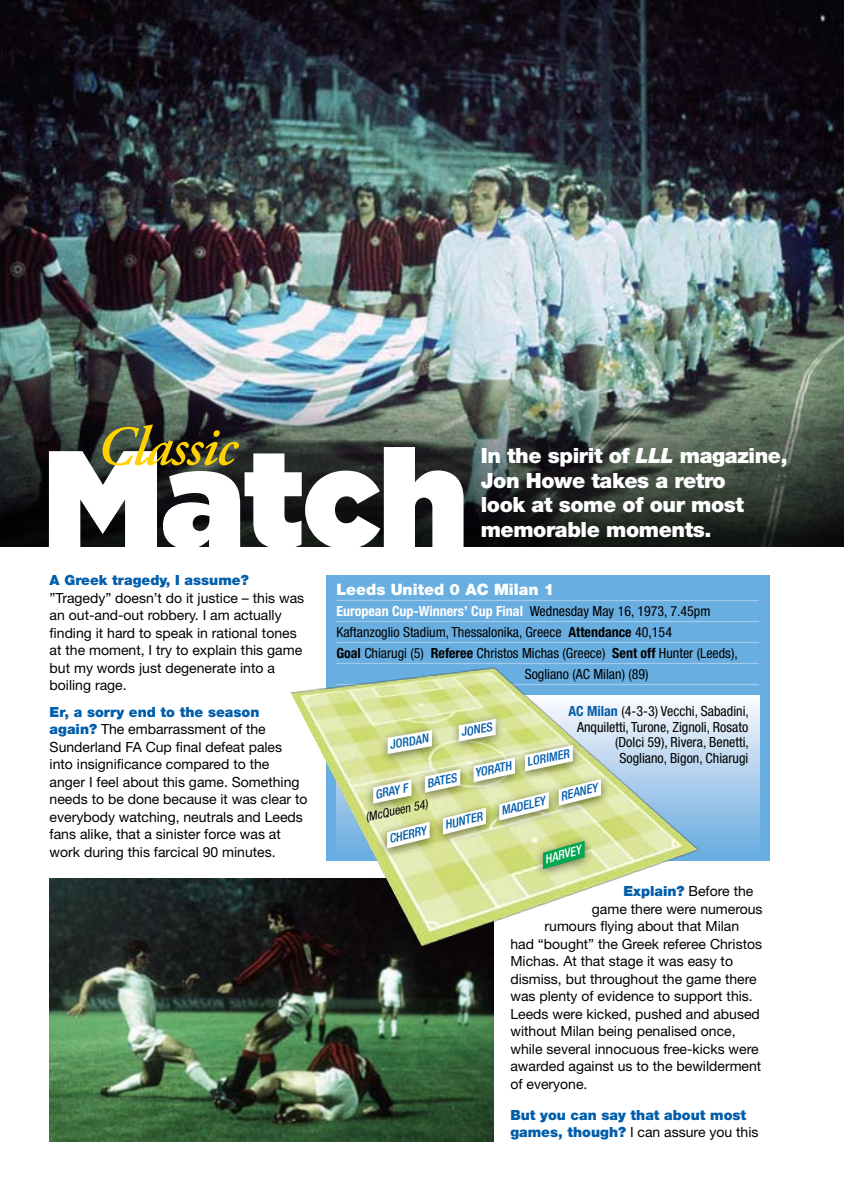
<style>
.page{position:relative;width:844px;height:1191px;background:#fff}
.page>*{position:absolute;margin:0;border:0;box-sizing:border-box;transform-origin:0 0}
.t1{font:137.03px "Gotham Ultra";letter-spacing:-.01em;color:#fff}
.t2{font:italic 600 56px "Adobe Garamond Pro";letter-spacing:-.02em;color:#ffd200}
.t3{font:900 21px/24.5px "Helvetica Neue";letter-spacing:-.02em;color:#fff}
.t4{font:900 15.75px "Helvetica Neue";color:#fff}
.t5{font:14px/17.5px "Helvetica Neue";color:#000}
.t6{font:condensed 14px/15.8px "Helvetica Neue";color:#000;text-align:right}
.t7{font:900 14px/17.5px "Helvetica Neue";color:#005daa}
.t8{font:700 condensed 14px "Helvetica Neue";color:#fff}
.t9{font:italic 500 condensed 12.25px "Helvetica Neue";color:#005daa}
.t10{font:italic condensed 12.25px "Helvetica Neue";color:#000}
.t11{font:italic 500 condensed 12.25px "Helvetica Neue";color:#fff}
.s1{font-style:italic}
.s2{font-weight:900;color:#005daa}
.s3{font-weight:400;color:#000}
.s4{font-weight:700}
.s5{font-weight:700;color:#005daa}
</style>
<div class="page">
<img style="left:50px;top:878px;width:443px;height:263px">
<div style="left:326px;top:574px;width:443px;height:286px;background:#68aee0"></div>
<div style="left:336px;top:695px;width:423px;height:165px;background:linear-gradient(to bottom,#fcf9fd,#65a9de)"></div>
<img style="left:0;top:0;width:843px;height:385px">
<svg style="left:0;top:385px;width:843px;height:161px;background:#363e3a"></svg>
<hr style="left:336px;top:600px;width:422px;height:1px;background:#a3c9eb">
<hr style="left:336px;top:621px;width:422px;height:1px;background:#a3c9eb">
<hr style="left:336px;top:642px;width:422px;height:1px;background:#a3c9eb">
<hr style="left:336px;top:663px;width:422px;height:1px;background:#a3c9eb">
<hr style="left:336px;top:684px;width:422px;height:1px;background:#a3c9eb">
<img style="left:286px;top:663px;width:423px;height:285px">
<div style="left:533px;top:833px;width:83px;height:68px;background:#000;opacity:.5"></div>
<div style="left:377px;top:772px;width:257px;height:106px;background:#000;opacity:.5"></div>
<svg style="left:357px;top:708px;width:259px;height:173px;background:#d6e1ac"></svg>
<h2 class="t2" style="left:97px;top:414px;width:141px">Classic</h2>
<h1 class="t1" style="left:43px;top:419px;width:425px">Match</h1>
<h3 class="t3" style="left:480px;top:443px;width:308px">In the spirit of <span class="s1">LLL</span> magazine,<br>Jon Howe takes a retro<br>look at some of our most memorable moments.</h3>
<p class="t7" style="left:50px;top:571px;width:200px">A Greek tragedy, I assume?</p>
<p class="t5" style="left:50px;top:589px;width:256px">”Tragedy” doesn’t do it justice – this was an out-and-out robbery. I am actually finding it hard to speak in rational tones at the moment, I try to explain this game but my words just degenerate into a boiling rage.</p>
<p class="t5" style="left:50px;top:702px;width:259px"><span class="s2">Er, a sorry end to the season again?</span> The embarrassment of the Sunderland FA Cup final defeat pales into insignificance compared to the anger I feel about this game. Something needs to be done because it was clear to everybody watching, neutrals and Leeds fans alike, that a sinister force was at work during this farcical 90 minutes.</p>
<p class="t4" style="left:336px;top:580px;width:219px">Leeds United 0 AC Milan 1</p>
<p class="t8" style="left:336px;top:602px;width:375px">European Cup-Winners’ Cup Final <span class="s3">Wednesday May 16, 1973, 7.45pm</span></p>
<p class="t6" style="left:336px;top:624px;width:337px">Kaftanzoglio Stadium, Thessalonika, Greece <span class="s4">Attendance</span> 40,154</p>
<p class="t6" style="left:336px;top:645px;width:403px"><span class="s4">Goal</span> Chiarugi (5) <span class="s4">Referee</span> Christos Michas (Greece) <span class="s4">Sent off</span> Hunter (Leeds),</p>
<p class="t6" style="left:524px;top:666px;width:125px">Sogliano (AC Milan) (89)</p>
<p class="t6" style="left:568px;top:703px;width:182px"><span class="s5">AC Milan</span> (4-3-3) Vecchi, Sabadini,<br>Anquiletti, Turone, Zignoli, Rosato (Dolci 59), Rivera, Benetti,<br>Sogliano, Bigon, Chiarugi</p>
<p class="t9" style="left:459px;top:725px;width:33px;rotate:-10deg">JONES</p>
<p class="t9" style="left:388px;top:737px;width:41px;rotate:-10deg">JORDAN</p>
<p class="t9" style="left:525px;top:755px;width:44px;rotate:-12deg">LORIMER</p>
<p class="t9" style="left:473px;top:766px;width:38px;rotate:-12deg">YORATH</p>
<p class="t9" style="left:425px;top:776px;width:32px;rotate:-12deg">BATES</p>
<p class="t9" style="left:558px;top:789px;width:39px;rotate:-14deg">REANEY</p>
<p class="t9" style="left:373px;top:787px;width:35px;rotate:-12deg">GRAY F</p>
<p class="t9" style="left:499px;top:804px;width:47px;rotate:-14deg">MADELEY</p>
<p class="t10" style="left:364px;top:810px;width:65px;rotate:-13deg">(McQueen 54)</p>
<p class="t9" style="left:443px;top:818px;width:40px;rotate:-14deg">HUNTER</p>
<p class="t9" style="left:387px;top:832px;width:39px;rotate:-14deg">CHERRY</p>
<p class="t11" style="left:542px;top:852px;width:39px;rotate:-16deg">HARVEY</p>
<p class="t5" style="left:623px;top:882px;width:131px"><span class="s2">Explain?</span> Before the</p>
<p class="t5" style="left:591px;top:899px;width:172px">game there were numerous</p>
<p class="t5" style="left:544px;top:917px;width:196px">rumours flying about that Milan</p>
<p class="t5" style="left:510px;top:934px;width:253px">had “bought” the Greek referee Christos</p>
<p class="t5" style="left:510px;top:952px;width:224px">Michas. At that stage it was easy to</p>
<p class="t5" style="left:510px;top:969px;width:248px">dismiss, but throughout the game there</p>
<p class="t5" style="left:510px;top:987px;width:244px">was plenty of evidence to support this.</p>
<p class="t5" style="left:510px;top:1004px;width:251px">Leeds were kicked, pushed and abused</p>
<p class="t5" style="left:510px;top:1022px;width:227px">without Milan being penalised once,</p>
<p class="t5" style="left:510px;top:1039px;width:250px">while several innocuous free-kicks were</p>
<p class="t5" style="left:510px;top:1057px;width:252px">awarded against us to the bewilderment</p>
<p class="t5" style="left:510px;top:1074px;width:78px">of everyone.</p>
<p class="t7" style="left:510px;top:1106px;width:249px">But you can say that about most games, though? <span class="s3">I can assure you this</span></p>
</div>
